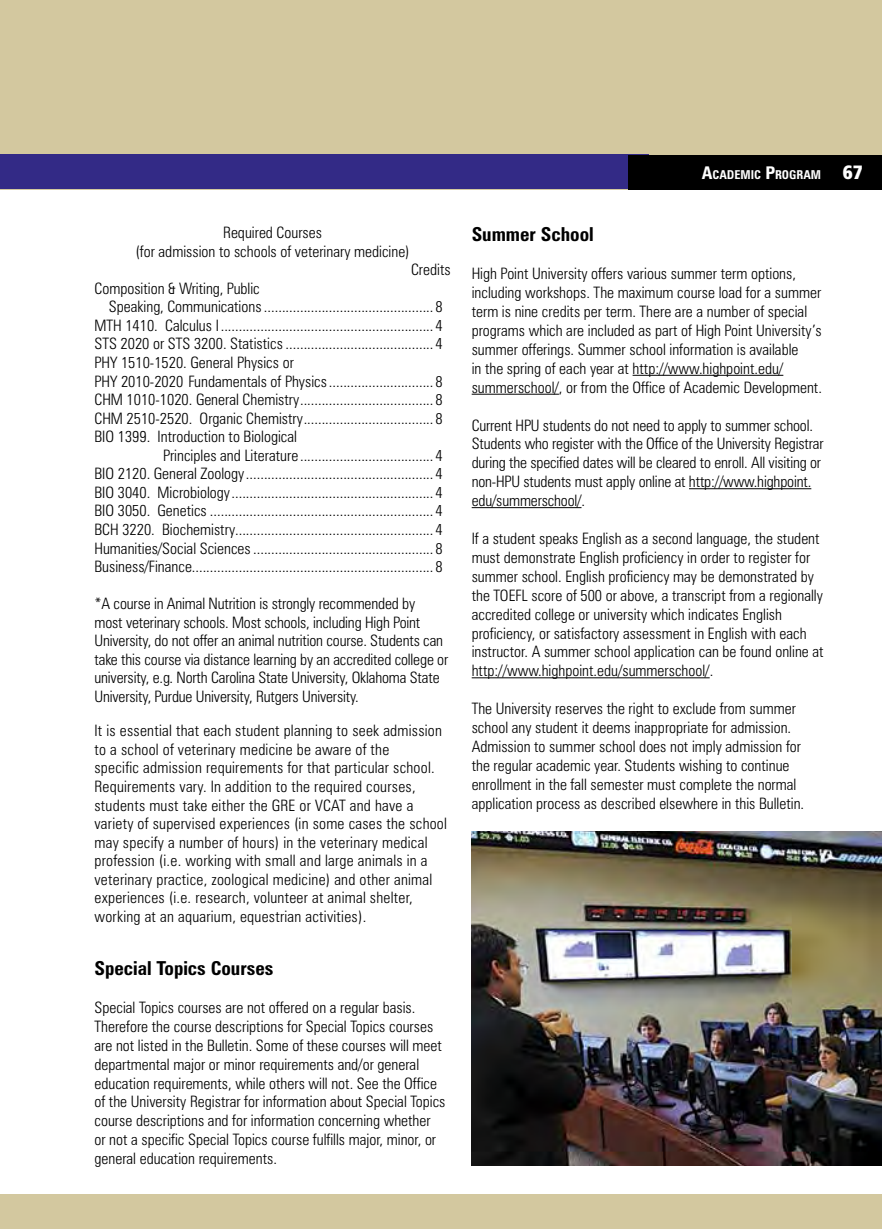
<style>
.page{position:relative;width:882px;height:1229px;background:#fff}
.page>*{position:absolute;margin:0;border:0;box-sizing:border-box;transform-origin:0 0}
.t1{font:700 condensed 19.25px "Zurich BT";color:#000}
.t2{font:300 condensed 15.75px/18.9px "Zurich BT";color:#000}
.t3{font:700 condensed 12.25px "Zurich BT";color:#fff}
.s1{font-size:17.5px}
.s2{font-family:"Frutiger";font-weight:900;font-size:19.25px}
</style>
<div class="page">
<div style="left:0;top:0;width:882px;height:189px;background:#d3c89f"></div>
<div style="left:0;top:155px;width:648px;height:34px;background:#332a86"></div>
<div style="left:629px;top:155px;width:253px;height:34px;background:#000"></div>
<div style="left:0;top:1194px;width:882px;height:34px;background:#d3c89f"></div>
<hr style="left:633px;top:375px;width:150px;height:1px;background:#000">
<hr style="left:472px;top:394px;width:87px;height:1px;background:#000">
<hr style="left:689px;top:488px;width:122px;height:1px;background:#000">
<hr style="left:472px;top:507px;width:110px;height:1px;background:#000">
<hr style="left:472px;top:677px;width:238px;height:1px;background:#000">
<img style="left:472px;top:831px;width:410px;height:335px">
<p class="t2" style="left:136px;top:223px;width:276px;text-align:center">Required Courses<br>(for admission to schools of veterinary medicine)</p>
<p class="t2" style="left:411px;top:260px;width:41px">Credits</p>
<p class="t2" style="left:94px;top:278px;width:167px">Composition &amp; Writing, Public</p>
<p class="t2" style="left:109px;top:297px;width:335px">Speaking, Communications............................................... 8</p>
<p class="t2" style="left:94px;top:316px;width:350px">MTH 1410. Calculus I ........................................................... 4</p>
<p class="t2" style="left:94px;top:334px;width:350px">STS 2020 or STS 3200. Statistics ......................................... 4</p>
<p class="t2" style="left:94px;top:353px;width:201px">PHY 1510-1520. General Physics or</p>
<p class="t2" style="left:94px;top:371px;width:350px">PHY 2010-2020 Fundamentals of Physics............................. 8</p>
<p class="t2" style="left:94px;top:390px;width:350px">CHM 1010-1020. General Chemistry..................................... 8</p>
<p class="t2" style="left:94px;top:408px;width:350px">CHM 2510-2520. Organic Chemistry.................................... 8</p>
<p class="t2" style="left:94px;top:427px;width:204px">BIO 1399. Introduction to Biological</p>
<p class="t2" style="left:163px;top:445px;width:281px">Principles and Literature..................................... 4</p>
<p class="t2" style="left:94px;top:464px;width:350px">BIO 2120. General Zoology.................................................... 4</p>
<p class="t2" style="left:94px;top:483px;width:350px">BIO 3040. Microbiology........................................................ 4</p>
<p class="t2" style="left:94px;top:501px;width:350px">BIO 3050. Genetics .............................................................. 4</p>
<p class="t2" style="left:94px;top:520px;width:350px">BCH 3220. Biochemistry....................................................... 4</p>
<p class="t2" style="left:94px;top:538px;width:350px">Humanities/Social Sciences.................................................. 8</p>
<p class="t2" style="left:94px;top:557px;width:350px">Business/Finance................................................................... 8</p>
<p class="t2" style="left:95px;top:594px;width:355px">*A course in Animal Nutrition is strongly recommended by<br>most veterinary schools. Most schools, including High Point University, do not offer an animal nutrition course. Students can take this course via distance learning by an accredited college or university, e.g. North Carolina State University, Oklahoma State University, Purdue University, Rutgers University.</p>
<p class="t2" style="left:95px;top:721px;width:354px">It is essential that each student planning to seek admission to a school of veterinary medicine be aware of the<br>specific admission requirements for that particular school.<br>Requirements vary. In addition to the required courses, students must take either the GRE or VCAT and have a variety of supervised experiences (in some cases the school may specify a number of hours) in the veterinary medical profession (i.e. working with small and large animals in a veterinary practice, zoological medicine) and other animal experiences (i.e. research, volunteer at animal shelter, working at an aquarium, equestrian activities).</p>
<p class="t1" style="left:94px;top:956px;width:180px">Special Topics Courses</p>
<p class="t2" style="left:94px;top:997px;width:353px">Special Topics courses are not offered on a regular basis.<br>Therefore the course descriptions for Special Topics courses are not listed in the Bulletin. Some of these courses will meet departmental major or minor requirements and/or general education requirements, while others will not. See the Office of the University Registrar for information about Special Topics course descriptions and for information concerning whether or not a specific Special Topics course fulfills major, minor, or general education requirements.</p>
<p class="t3" style="left:702px;top:167px;width:163px"><span class="s1">A</span>CADEMIC <span class="s1">P</span>ROGRAM <span class="s2">67</span></p>
<p class="t1" style="left:472px;top:223px;width:124px">Summer School</p>
<p class="t2" style="left:472px;top:264px;width:352px">High Point University offers various summer term options, including workshops. The maximum course load for a summer term is nine credits per term. There are a number of special programs which are included as part of High Point University’s summer offerings. Summer school information is available<br>in the spring of each year at http://www.highpoint.edu/ summerschool/, or from the Office of Academic Development.</p>
<p class="t2" style="left:472px;top:415px;width:354px">Current HPU students do not need to apply to summer school.<br>Students who register with the Office of the University Registrar during the specified dates will be cleared to enroll. All visiting or non-HPU students must apply online at http://www.highpoint. edu/summerschool/.</p>
<p class="t2" style="left:472px;top:529px;width:353px">If a student speaks English as a second language, the student must demonstrate English proficiency in order to register for summer school. English proficiency may be demonstrated by the TOEFL score of 500 or above, a transcript from a regionally accredited college or university which indicates English proficiency, or satisfactory assessment in English with each instructor. A summer school application can be found online at http://www.highpoint.edu/summerschool/.</p>
<p class="t2" style="left:472px;top:699px;width:334px">The University reserves the right to exclude from summer school any student it deems inappropriate for admission.<br>Admission to summer school does not imply admission for the regular academic year. Students wishing to continue enrollment in the fall semester must complete the normal application process as described elsewhere in this Bulletin.</p>
</div>
